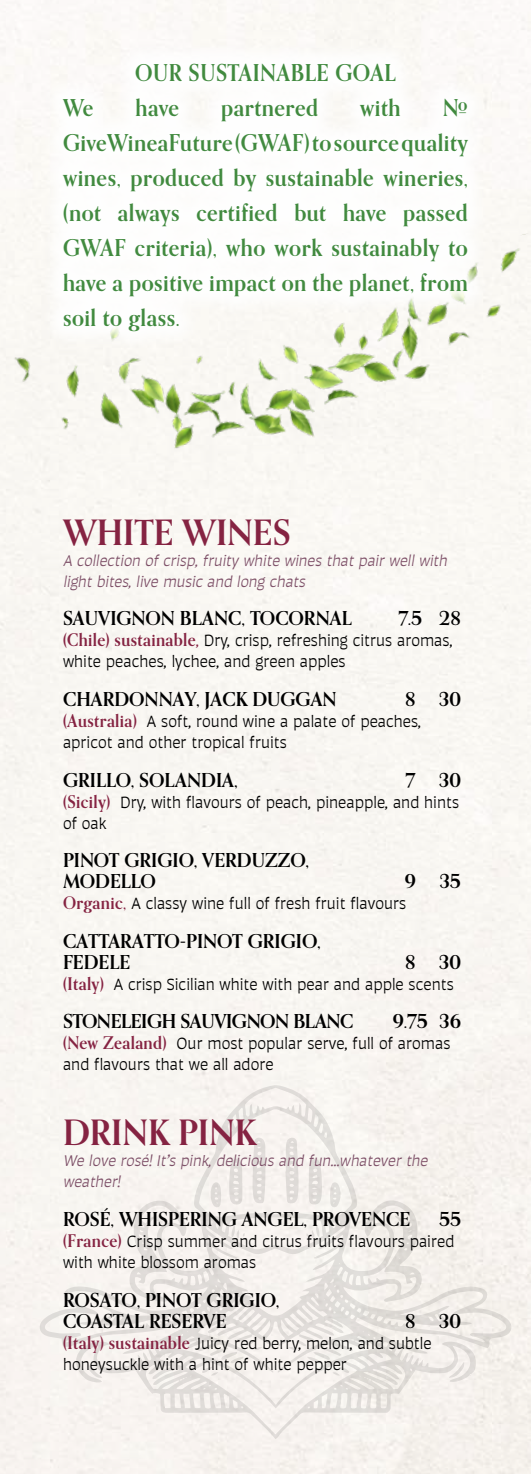
<style>
.page{position:relative;width:531px;height:1474px;background:#fff}
.page>*{position:absolute;margin:0;border:0;box-sizing:border-box;transform-origin:0 0}
.t1{font:700 35px "Orpheus Pro";color:#852342}
.t2{font:700 23.28px/35px "Orpheus Pro";letter-spacing:.025em;color:#418a3f;text-align:justify;scale:.93 1}
.t3{font:700 19.25px/21px "Orpheus Pro";color:#000}
.t4{font:700 19.25px "Orpheus Pro";letter-spacing:-.02em;color:#000}
.t5{font:17.5px/21px "Auster";color:#000}
.t6{font:italic 16.62px/21px "Auster";color:#7d4f67}
.s1{font-family:"Orpheus Pro";font-weight:700;color:#852342}
.s2{color:#852342}
</style>
<div class="page">
<svg style="left:38px;top:1084px;width:475px;height:355px;fill:#f7f3ef"></svg>
<svg style="left:288px;top:1334px;width:61px;height:42px"></svg>
<svg style="left:202px;top:1334px;width:60px;height:41px"></svg>
<svg style="left:306px;top:1223px;width:14px;height:15px"></svg>
<svg style="left:231px;top:1224px;width:14px;height:14px"></svg>
<img style="left:0;top:233px;width:531px;height:300px">
<div style="left:40px;top:40px;width:450px;height:313px;background:#fff"></div>
<h2 class="t2" style="left:135px;top:54px;width:281px">OUR SUSTAINABLE GOAL</h2>
<h2 class="t2" style="left:63px;top:89px;width:34px">We</h2>
<h2 class="t2" style="left:135px;top:89px;width:48px">have</h2>
<h2 class="t2" style="left:221px;top:89px;width:106px">partnered</h2>
<h2 class="t2" style="left:360px;top:89px;width:45px">with</h2>
<h2 class="t2" style="left:63px;top:89px;width:437px;text-indent:379px"># GiveWineaFuture (GWAF) to source quality wines, produced by sustainable wineries, (not always certified but have passed GWAF criteria), who work sustainably to have a positive impact on the planet, from soil to glass.</h2>
<h1 class="t1" style="left:63px;top:510px;width:229px">WHITE WINES</h1>
<p class="t6" style="left:63px;top:550px;width:388px">A collection of crisp, fruity white wines that pair well with light bites, live music and long chats</p>
<p class="t3" style="left:63px;top:608px;width:290px">SAUVIGNON BLANC, TOCORNAL</p>
<p class="t3" style="left:398px;top:608px;width:64px">7.5 28</p>
<p class="t5" style="left:63px;top:630px;width:391px"><span class="s1">(Chile) sustainable</span><span class="s2">,</span> Dry, crisp, refreshing citrus aromas, white peaches, lychee, and green apples</p>
<p class="t3" style="left:63px;top:688px;width:275px">CHARDONNAY, JACK DUGGAN</p>
<p class="t3" style="left:405px;top:688px;width:58px">8 30</p>
<p class="t5" style="left:63px;top:710px;width:360px"><span class="s1">(Australia)</span> A soft, round wine a palate of peaches, apricot and other tropical fruits</p>
<p class="t3" style="left:63px;top:769px;width:176px">GRILLO, SOLANDIA,</p>
<p class="t3" style="left:405px;top:769px;width:58px">7 30</p>
<p class="t5" style="left:63px;top:791px;width:397px"><span class="s1">(Sicily)</span> Dry, with flavours of peach, pineapple, and hints of oak</p>
<p class="t3" style="left:63px;top:849px;width:248px">PINOT GRIGIO, VERDUZZO,<br>MODELLO</p>
<p class="t3" style="left:405px;top:870px;width:58px">9 35</p>
<p class="t5" style="left:63px;top:892px;width:345px"><span class="s1">Organic,</span> A classy wine full of fresh fruit flavours</p>
<p class="t3" style="left:63px;top:930px;width:259px">CATTARATTO-PINOT GRIGIO,<br>FEDELE</p>
<p class="t3" style="left:405px;top:951px;width:58px">8 30</p>
<p class="t5" style="left:63px;top:973px;width:392px"><span class="s1">(Italy)</span> A crisp Sicilian white with pear and apple scents</p>
<p class="t4" style="left:63px;top:1009px;width:292px">STONELEIGH SAUVIGNON BLANC</p>
<p class="t3" style="left:393px;top:1010px;width:70px">9.75 36</p>
<p class="t5" style="left:63px;top:1032px;width:389px"><span class="s1">(New Zealand)</span> Our most popular serve, full of aromas and flavours that we all adore</p>
<h1 class="t1" style="left:63px;top:1110px;width:195px">DRINK PINK</h1>
<p class="t6" style="left:63px;top:1150px;width:369px">We love rosé! It’s pink, delicious and fun...whatever the weather!</p>
<p class="t3" style="left:63px;top:1208px;width:349px">ROSÉ, WHISPERING ANGEL, PROVENCE</p>
<p class="t3" style="left:439px;top:1208px;width:23px">55</p>
<p class="t5" style="left:63px;top:1230px;width:393px"><span class="s1">(France)</span> Crisp summer and citrus fruits flavours paired with white blossom aromas</p>
<p class="t3" style="left:63px;top:1288px;width:218px">ROSATO, PINOT GRIGIO,<br>COASTAL RESERVE</p>
<p class="t3" style="left:405px;top:1309px;width:58px">8 30</p>
<p class="t5" style="left:63px;top:1332px;width:370px"><span class="s1">(Italy) sustainable</span> Juicy red berry, melon, and subtle honeysuckle with a hint of white pepper</p>
</div>
